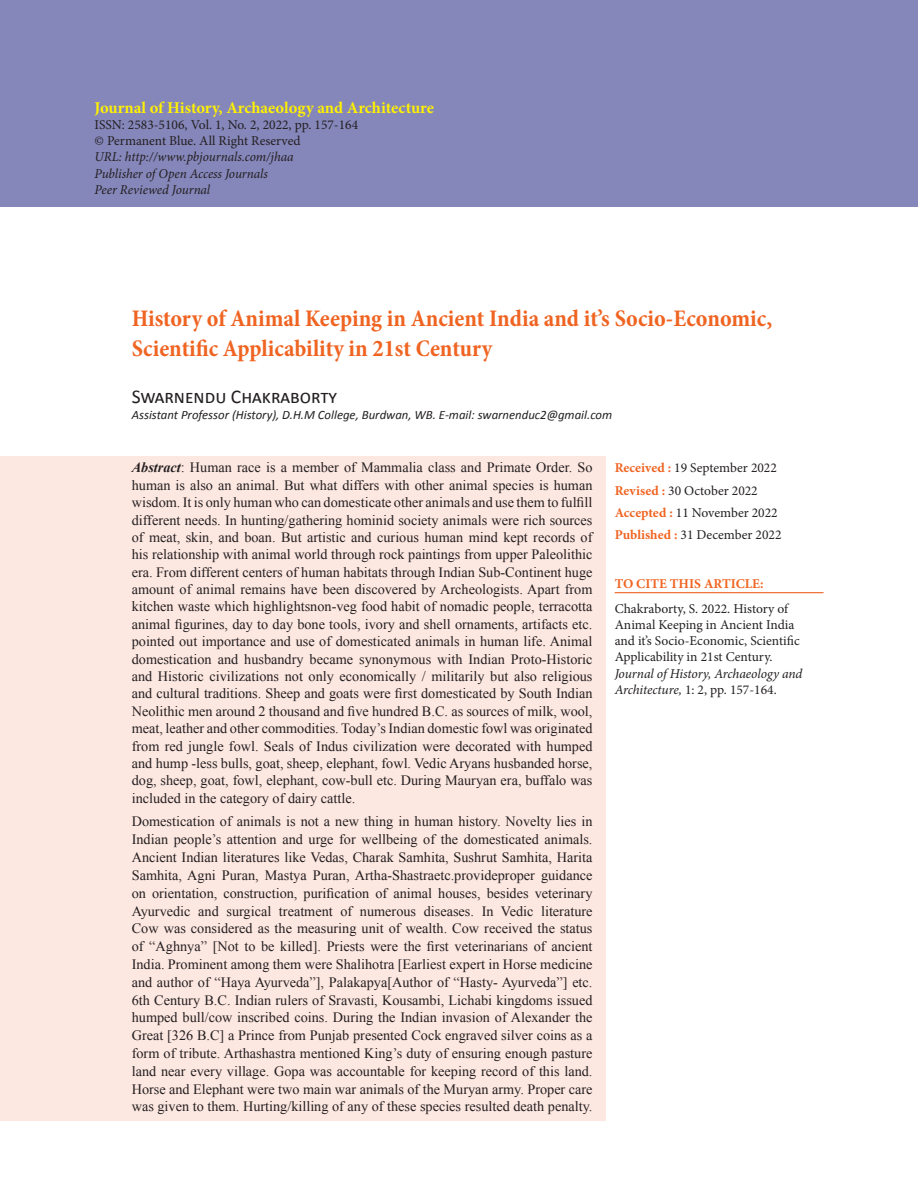
<style>
.page{position:relative;width:918px;height:1188px;background:#fff}
.page>*{position:absolute;margin:0;border:0;box-sizing:border-box;transform-origin:0 0}
.Head{font:700 condensed 24px/30px "Minion Pro";color:#f06422}
.author{font:19.5px "Calibri";color:#231f20}
.t1{font:700 16.5px "Minion Pro";color:#fff101}
.abstract{font:14.25px/17.4px "Times New Roman";color:#231f20;text-align:justify}
.t2{font:13.5px/16.2px "Minion Pro";color:#231f20}
.t3{font:italic 13.5px/16.2px "Minion Pro";letter-spacing:-.005em;color:#231f20}
.t4{font:700 13.5px "Minion Pro";color:#f06422}
.author_ref{font:italic 12.75px "Calibri";color:#231f20}
.s1{font-weight:700;font-style:italic}
.s2{font-weight:700;color:#f06422}
.s3{font-style:italic}
</style>
<div class="page">
<div style="left:0;top:0;width:918px;height:207px;background:#8586ba"></div>
<div style="left:0;top:456px;width:606px;height:664px;background:#fde7e1"></div>
<hr style="left:615px;top:592px;width:208px;height:1px;background:#f06422">
<p class="t1" style="left:94px;top:96px;width:341px">Journal of History, Archaeology and Architecture</p>
<p class="t2" style="left:94px;top:117px;width:265px">ISSN: 2583-5106, Vol. 1, No. 2, 2022, pp. 157-164</p>
<p class="t2" style="left:94px;top:133px;width:208px">© Permanent Blue. All Right Reserved</p>
<p class="t3" style="left:94px;top:149px;width:201px">URL: http://www.pbjournals.com/jhaa<br>Publisher of Open Access Journals<br>Peer Reviewed Journal</p>
<p class="Head" style="left:132px;top:303px;width:642px">History of Animal Keeping in Ancient India and it’s Socio-Economic,<br>Scientific Applicability in 21st Century</p>
<p class="author" style="left:132px;top:384px;width:207px">Swarnendu Chakraborty</p>
<p class="author_ref" style="left:132px;top:406px;width:482px">Assistant Professor (History), D.H.M College, Burdwan, WB. E-mail: swarnenduc2@gmail.com</p>
<p class="abstract" style="left:132px;top:459px;width:462px"><span class="s1">Abstract</span>: Human race is a member of Mammalia class and Primate Order. So human is also an animal. But what differs with other animal species is human wisdom. It is only human who can domesticate other animals and use them to fulfill different needs. In hunting/gathering hominid society animals were rich sources of meat, skin, and boan. But artistic and curious human mind kept records of his relationship with animal world through rock paintings from upper Paleolithic era. From different centers of human habitats through Indian Sub-Continent huge amount of animal remains have been discovered by Archeologists. Apart from kitchen waste which highlightsnon-veg food habit of nomadic people, terracotta animal figurines, day to day bone tools, ivory and shell ornaments, artifacts etc. pointed out importance and use of domesticated animals in human life. Animal domestication and husbandry became synonymous with Indian Proto-Historic and Historic civilizations not only economically / militarily but also religious and cultural traditions. Sheep and goats were first domesticated by South Indian Neolithic men around 2 thousand and five hundred B.C. as sources of milk, wool, meat, leather and other commodities. Today’s Indian domestic fowl was originated from red jungle fowl. Seals of Indus civilization were decorated with humped and hump -less bulls, goat, sheep, elephant, fowl. Vedic Aryans husbanded horse, dog, sheep, goat, fowl, elephant, cow-bull etc. During Mauryan era, buffalo was included in the category of dairy cattle.</p>
<p class="abstract" style="left:132px;top:813px;width:462px;line-height:17.9px">Domestication of animals is not a new thing in human history. Novelty lies in Indian people’s attention and urge for wellbeing of the domesticated animals.<br>Ancient Indian literatures like Vedas, Charak Samhita, Sushrut Samhita, Harita Samhita, Agni Puran, Mastya Puran, Artha-Shastraetc.provideproper guidance on orientation, construction, purification of animal houses, besides veterinary Ayurvedic and surgical treatment of numerous diseases. In Vedic literature Cow was considered as the measuring unit of wealth. Cow received the status of “Aghnya” [Not to be killed]. Priests were the first veterinarians of ancient India. Prominent among them were Shalihotra [Earliest expert in Horse medicine and author of “Haya Ayurveda”], Palakapya[Author of “Hasty- Ayurveda”] etc.<br>6th Century B.C. Indian rulers of Sravasti, Kousambi, Lichabi kingdoms issued humped bull/cow inscribed coins. During the Indian invasion of Alexander the Great [326 B.C] a Prince from Punjab presented Cock engraved silver coins as a form of tribute. Arthashastra mentioned King’s duty of ensuring enough pasture land near every village. Gopa was accountable for keeping record of this land.<br>Horse and Elephant were two main war animals of the Muryan army. Proper care was given to them. Hurting/killing of any of these species resulted death penalty.</p>
<p class="t2" style="left:615px;top:460px;width:164px"><span class="s2">Received :</span> 19 September 2022</p>
<p class="t2" style="left:615px;top:482px;width:145px"><span class="s2">Revised :</span> 30 October 2022</p>
<p class="t2" style="left:615px;top:504px;width:165px"><span class="s2">Accepted :</span> 11 November 2022</p>
<p class="t2" style="left:615px;top:527px;width:168px"><span class="s2">Published :</span> 31 December 2022</p>
<p class="t4" style="left:615px;top:574px;width:150px">TO CITE THIS ARTICLE:</p>
<p class="t2" style="left:615px;top:600px;width:189px">Chakraborty, S. 2022. History of Animal Keeping in Ancient India and it’s Socio-Economic, Scientific Applicability in 21st Century.<br><span class="s3">Journal of History, Archaeology and Architecture,</span> 1: 2, pp. 157-164.</p>
</div>
